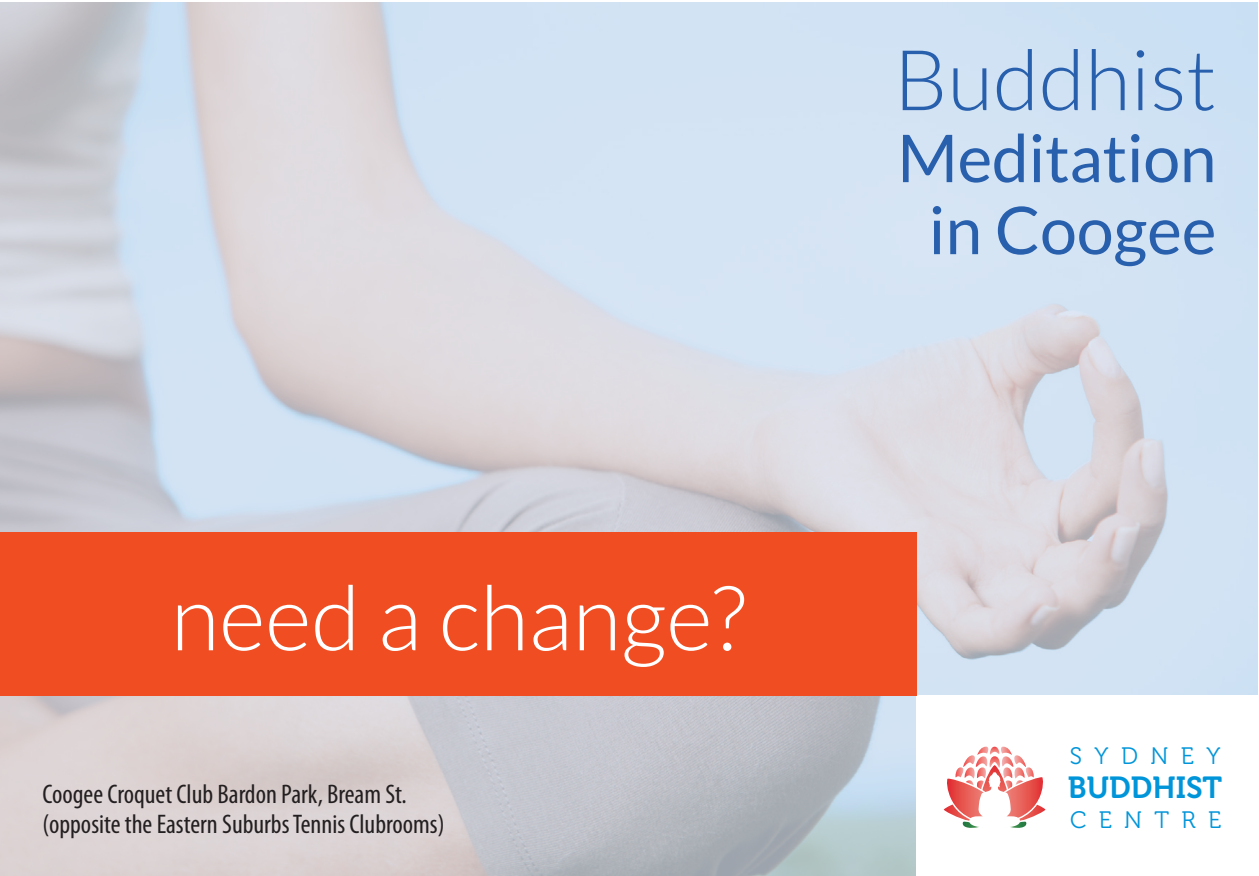
<style>
.page{position:relative;width:1259px;height:876px;background:#fff}
.page>*{position:absolute;margin:0;border:0;box-sizing:border-box;transform-origin:0 0}
.t1{font:300 90px "Lato";color:#fff}
.t2{font:300 84px "Lato";color:#2960ad}
.t3{font:66px/72px "Lato";letter-spacing:-.005em;color:#2960ad;text-align:center}
.t4{font:30.3px "Museo 700";color:#0095d9}
.t5{font:condensed 27px/30px "Myriad Pro";color:#231f20}
.t6{font:23.7px "Museo 300";letter-spacing:.525em;color:#0095d9}
</style>
<div class="page">
<img style="left:0;top:3px;width:1257px;height:873px">
<div style="left:916px;top:696px;width:341px;height:180px;background:#fff"></div>
<svg style="left:943px;top:747px;width:103px;height:81px"></svg>
<div style="left:0;top:532px;width:916px;height:164px;background:#f04d22"></div>
<h1 class="t1" style="left:171px;top:561px;width:577px">need a change?</h1>
<p class="t5" style="left:43px;top:779px;width:403px">Coogee Croquet Club Bardon Park, Bream St. (opposite the Eastern Suburbs Tennis Clubrooms)</p>
<h2 class="t2" style="left:894px;top:27px;width:324px">Buddhist</h2>
<h3 class="t3" style="left:897px;top:121px;width:321px">Meditation in Coogee</h3>
<p class="t6" style="left:1069px;top:743px;width:152px">SYDNEY</p>
<p class="t4" style="left:1068px;top:771px;width:156px">BUDDHIST</p>
<p class="t6" style="left:1070px;top:807px;width:153px">CENTRE</p>
</div>
